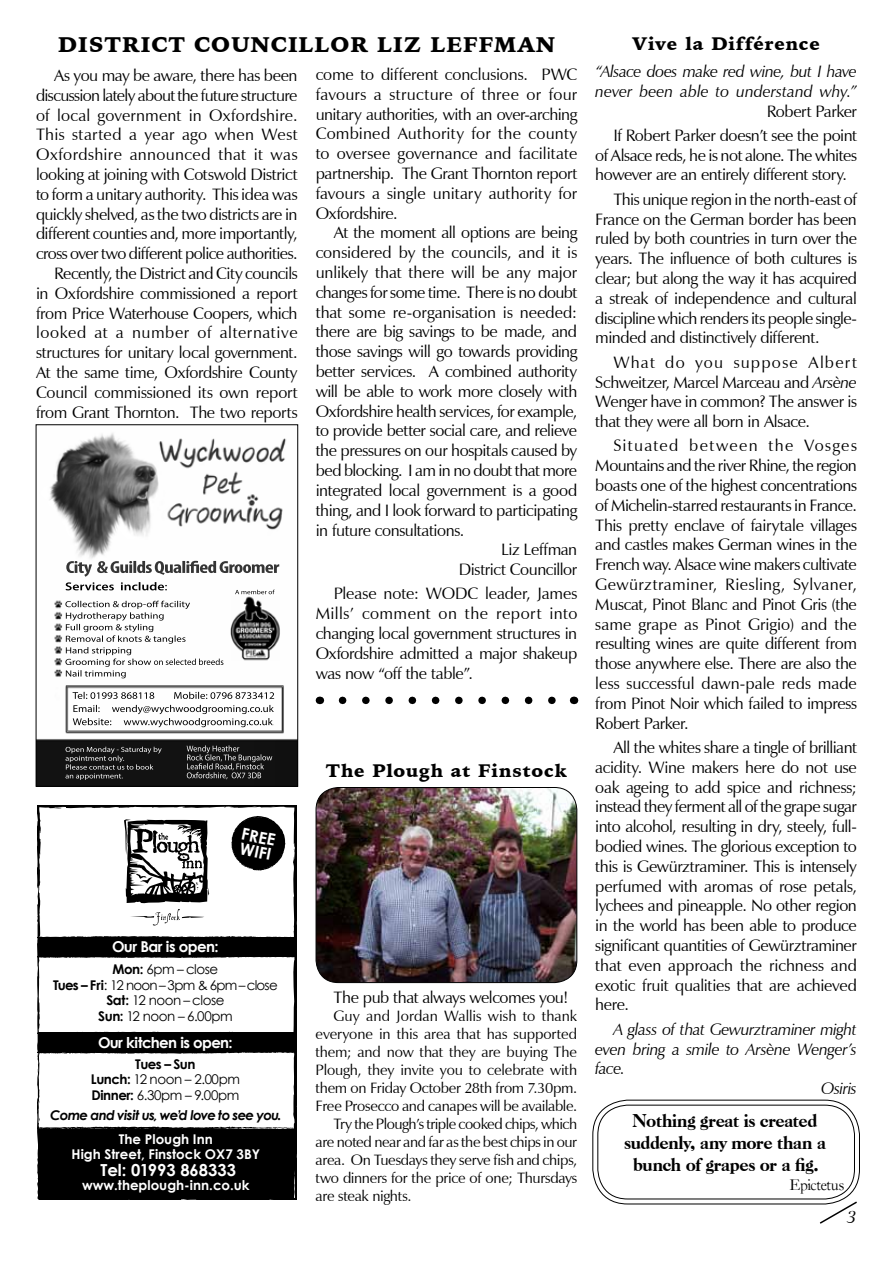
<style>
.page{position:relative;width:893px;height:1263px;background:#fff}
.page>*{position:absolute;margin:0;border:0;box-sizing:border-box;transform-origin:0 0}
.Headline{font:900 21px "Iowan Old Style BT";letter-spacing:.05em;color:#000}
.Text{font:800 18px/21.6px "Caslon Old Face BT";letter-spacing:-.015em;color:#000;text-align:center}
.Subhead_1{font:900 18px "Iowan Old Style BT";letter-spacing:.04em;color:#000}
.Text-2{font:16.5px/19.8px "Zapf Humanist 601 BT";letter-spacing:-.025em;color:#000;text-align:justify}
.Text__1{font:italic 16.5px/19.8px "Zapf Humanist 601 BT";letter-spacing:-.015em;color:#000;text-align:right}
.Text-3{font:italic 16.5px/19.8px "Zapf Humanist 601 BT";letter-spacing:-.025em;color:#000;text-align:justify}
.Text__1-2{font:16.5px "Zapf Humanist 601 BT";letter-spacing:-.025em;color:#000}
.t1{font:700 16.5px "Century Gothic";color:#fff}
.Text-4{font:16.5px "Caslon Old Face BT";letter-spacing:-.025em;color:#000}
.t2{font:italic 16.5px "Arrus BT";color:#000}
.t3{font:700 16.35px/14.5px "Century Gothic";color:#fff}
.Text-5{font:15px/18px "Zapf Humanist 601 BT";letter-spacing:-.02em;color:#000;text-align:justify}
.t4{font:700 15px "Century Gothic";letter-spacing:-.04em;color:#fff}
.t5{font:13.35px/15.8px "Century Gothic";letter-spacing:-.035em;color:#000;text-align:center}
.t6{font:700 13.35px "Century Gothic";color:#fff}
.t7{font:italic 700 13.35px/24.8px "Century Gothic";letter-spacing:-.055em;color:#000;text-align:center}
.s1{font-style:normal}
.s2{font-style:italic}
.s3{font-weight:700}
.s4{font-style:normal;color:#fff}
</style>
<div class="page">
<img style="left:38px;top:433px;width:258px;height:352px">
<img style="left:66px;top:685px;width:218px;height:47px">
<img style="left:66px;top:686px;width:217px;height:46px">
<div style="left:36px;top:424px;width:262px;height:363px;border:1px solid #000"></div>
<svg style="left:38px;top:805px;width:258px;height:394px"></svg>
<svg style="left:124px;top:819px;width:85px;height:84px"></svg>
<svg style="left:130px;top:909px;width:74px;height:16px"></svg>
<div style="left:38px;top:937px;width:258px;height:19px;background:#000"></div>
<div style="left:38px;top:1033px;width:258px;height:19px;background:#000"></div>
<svg style="left:38px;top:936px;width:259px;height:3px"></svg>
<svg style="left:38px;top:1114px;width:259px;height:16px"></svg>
<svg style="left:38px;top:1032px;width:257px;height:1px"></svg>
<svg style="left:38px;top:955px;width:259px;height:5px"></svg>
<svg style="left:38px;top:1051px;width:259px;height:9px"></svg>
<div style="left:38px;top:1129px;width:256px;height:70px;background:#000"></div>
<svg style="left:37px;top:1181px;width:2px;height:19px"></svg>
<svg style="left:818px;top:1200px;width:39px;height:24px"></svg>
<svg style="left:342px;top:697px;width:214px;height:7px"></svg>
<img style="left:316px;top:787px;width:261px;height:195px">
<div style="left:316px;top:787px;width:261px;height:196px;border:1px solid #000;border-radius:22px"></div>
<div style="left:592px;top:1100px;width:268px;height:104px;border:1px solid #000;border-radius:35px"></div>
<div style="left:597px;top:1104px;width:258px;height:95px;border:1px solid #000;border-radius:30px"></div>
<p class="Subhead_1" style="left:632px;top:32px;width:190px">Vive la Différence</p>
<p class="Text__1" style="left:595px;top:61px;width:263px">“Alsace does make red wine, but I have never been able to understand why.”<br><span class="s1">Robert Parker</span></p>
<p class="Text-2" style="left:595px;top:125px;width:263px;text-indent:18px">If Robert Parker doesn’t see the point of Alsace reds, he is not alone. The whites however are an entirely different story.</p>
<p class="Text-2" style="left:595px;top:189px;width:263px;text-indent:18px">This unique region in the north-east of France on the German border has been ruled by both countries in turn over the years. The influence of both cultures is clear; but along the way it has acquired a streak of independence and cultural discipline which renders its people single&shy;minded and distinctively different.</p>
<p class="Text-2" style="left:595px;top:352px;width:263px;text-indent:18px">What do you suppose Albert Schweitzer, Marcel Marceau and <span class="s2">Arsène </span>Wenger have in common? The answer is that they were all born in Alsace.</p>
<p class="Text-2" style="left:595px;top:436px;width:263px;text-indent:18px">Situated between the Vosges Mountains and the river Rhine, the region boasts one of the highest concentrations of Michelin-starred restaurants in France.<br>This pretty enclave of fairytale villages and castles makes German wines in the French way. Alsace wine makers cultivate Gewürztraminer, Riesling, Sylvaner, Muscat, Pinot Blanc and Pinot Gris (the same grape as Pinot Grigio) and the resulting wines are quite different from those anywhere else. There are also the less successful dawn-pale reds made from Pinot Noir which failed to impress Robert Parker.</p>
<p class="Text-2" style="left:595px;top:737px;width:263px;text-indent:18px">All the whites share a tingle of brilliant acidity. Wine makers here do not use oak ageing to add spice and richness; instead they ferment all of the grape sugar into alcohol, resulting in dry, steely, full&shy;bodied wines. The glorious exception to this is Gewürztraminer. This is intensely perfumed with aromas of rose petals, lychees and pineapple. No other region in the world has been able to produce significant quantities of Gewürztraminer that even approach the richness and exotic fruit qualities that are achieved here.</p>
<p class="Text-3" style="left:595px;top:1019px;width:263px;text-indent:18px">A glass of that Gewurztraminer might even bring a smile to Arsène Wenger’s face.</p>
<p class="Text-3" style="left:821px;top:1078px;width:37px">Osiris</p>
<p class="Headline" style="left:58px;top:31px;width:499px">DISTRICT COUNCILLOR LIZ LEFFMAN</p>
<p class="Text-2" style="left:36px;top:65px;width:263px;text-indent:18px">As you may be aware, there has been discussion lately about the future structure of local government in Oxfordshire.<br>This started a year ago when West Oxfordshire announced that it was looking at joining with Cotswold District to form a unitary authority. This idea was quickly shelved, as the two districts are in different counties and, more importantly, cross over two different police authorities.</p>
<p class="Text-2" style="left:36px;top:263px;width:263px;text-indent:18px">Recently, the District and City councils in Oxfordshire commissioned a report from Price Waterhouse Coopers, which looked at a number of alternative structures for unitary local government.<br>At the same time, Oxfordshire County Council commissioned its own report from Grant Thornton. The two reports</p>
<p class="Text-2" style="left:316px;top:64px;width:263px">come to different conclusions. PWC favours a structure of three or four unitary authorities, with an over-arching Combined Authority for the county to oversee governance and facilitate partnership. The Grant Thornton report favours a single unitary authority for Oxfordshire.</p>
<p class="Text-2" style="left:316px;top:223px;width:263px;text-indent:18px">At the moment all options are being considered by the councils, and it is unlikely that there will be any major changes for some time. There is no doubt that some re-organisation is needed: there are big savings to be made, and those savings will go towards providing better services. A combined authority will be able to work more closely with Oxfordshire health services, for example, to provide better social care, and relieve the pressures on our hospitals caused by bed blocking. I am in no doubt that more integrated local government is a good thing, and I look forward to participating in future consultations.</p>
<p class="Text-2" style="left:501px;top:540px;width:78px">Liz Leffman</p>
<p class="Text-2" style="left:459px;top:559px;width:120px">District Councillor</p>
<p class="Text-2" style="left:316px;top:584px;width:263px;text-indent:18px">Please note: WODC leader, James Mills’ comment on the report into changing local government structures in Oxfordshire admitted a major shakeup was now “off the table”.</p>
<p class="Subhead_1" style="left:326px;top:759px;width:243px">The Plough at Finstock</p>
<p class="t3" style="left:243px;top:826px;width:36px;rotate:12deg">FREE<br>WIFI</p>
<p class="t4" style="left:112px;top:937px;width:108px">Our Bar is open:</p>
<p class="t5" style="left:53px;top:961px;width:226px"><span class="s3">Mon:</span> 6pm – close<br><span class="s3">Tues – Fri</span>: 12 noon – 3pm &amp; 6pm – close<br><span class="s3">Sat:</span> 12 noon – close<br><span class="s3">Sun:</span> 12 noon – 6.00pm</p>
<p class="t4" style="left:98px;top:1033px;width:136px">Our kitchen is open:</p>
<p class="t5" style="left:91px;top:1056px;width:151px"><span class="s3">Tues – Sun<br>Lunch:</span> 12 noon – 2.00pm<br><span class="s3">Dinner:</span> 6.30pm – 9.00pm</p>
<p class="Text__1-2" style="left:334px;top:987px;width:236px">The pub that always welcomes you!</p>
<p class="Text-5" style="left:316px;top:1006px;width:263px;text-indent:18px">Guy and Jordan Wallis wish to thank everyone in this area that has supported them; and now that they are buying The Plough, they invite you to celebrate with them on Friday October 28th from 7.30pm.<br>Free Prosecco and canapes will be available.</p>
<p class="Text-5" style="left:316px;top:1114px;width:263px;text-indent:18px">Try the Plough’s triple cooked chips, which are noted near and far as the best chips in our area. On Tuesdays they serve fish and chips, two dinners for the price of one; Thursdays are steak nights.</p>
<p class="Text" style="left:624px;top:1110px;width:203px">Nothing great is created suddenly, any more than a bunch of grapes or a fig.</p>
<p class="t7" style="left:50px;top:1102px;width:233px">Come and visit us, we’d love to see you.<br><span class="s4">The Plough Inn</span></p>
<p class="t6" style="left:72px;top:1145px;width:190px">High Street, Finstock OX7 3BY</p>
<p class="t1" style="left:100px;top:1160px;width:137px">Tel: 01993 868333</p>
<p class="t6" style="left:82px;top:1177px;width:169px">www.theplough-inn.co.uk</p>
<p class="Text-4" style="left:789px;top:1175px;width:56px">Epictetus</p>
<p class="t2" style="left:847px;top:1207px;width:11px">3</p>
</div>
